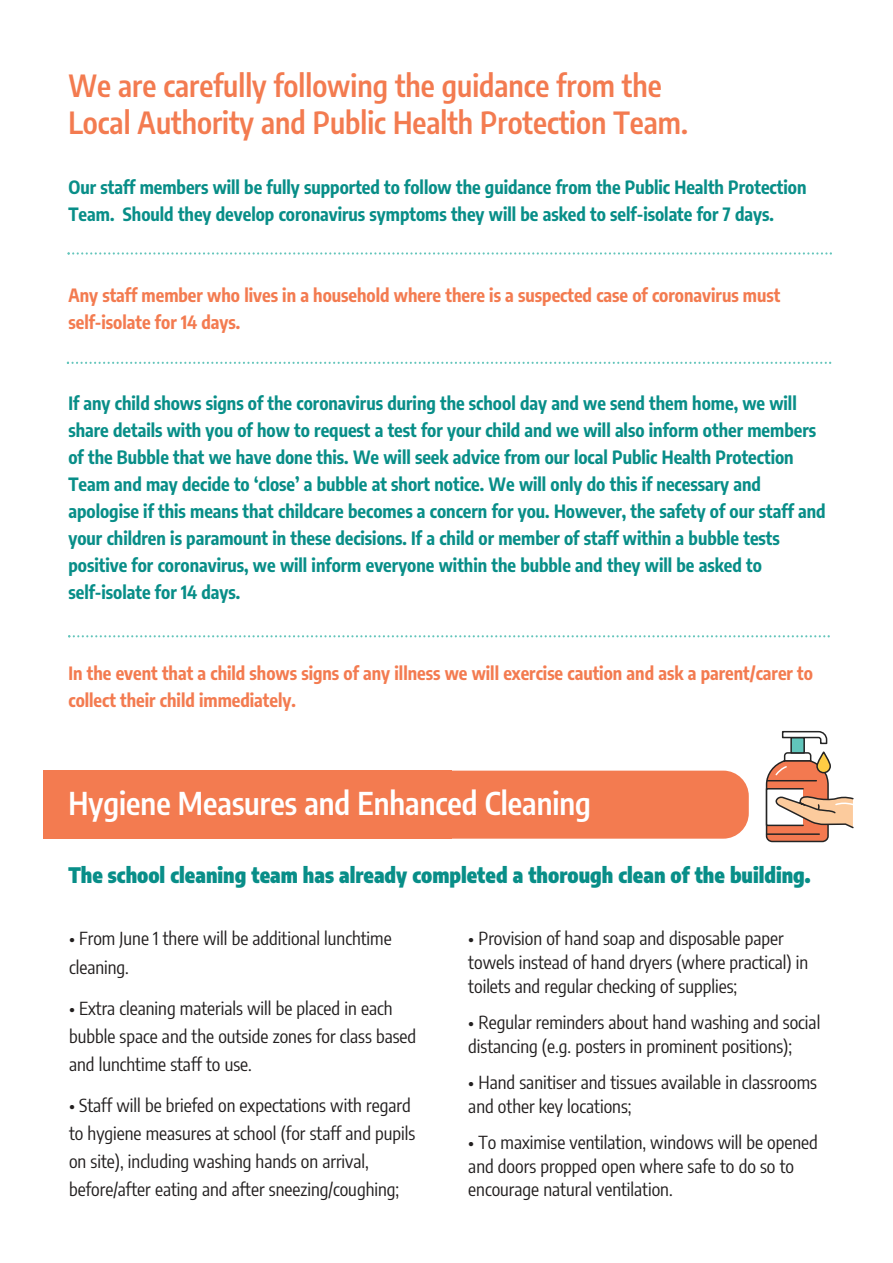
<style>
.page{position:relative;width:893px;height:1263px;background:#fff}
.page>*{position:absolute;margin:0;border:0;box-sizing:border-box;transform-origin:0 0}
.t1{font:600 30.9px "Encode Sans Condensed";color:#fff}
.t2{font:600 30px/37.5px "Encode Sans Condensed";color:#f37b50}
.t3{font:900 21px "Encode Sans Condensed";color:#088e88}
.t4{font:700 18px/27px "Encode Sans Condensed";color:#088e88}
.t5{font:18px/28.2px "Encode Sans Condensed";color:#221f1f}
.t6{font:700 18px/27px "Encode Sans Condensed";color:#f37b50}
</style>
<div class="page">
<div style="left:43px;top:771px;width:408px;height:68px;background:#f37b50"></div>
<div style="left:408px;top:771px;width:341px;height:68px;background:#f37b50;border-radius:26px"></div>
<svg style="left:67px;top:252px;width:765px;height:3px"></svg>
<svg style="left:67px;top:362px;width:764px;height:2px"></svg>
<svg style="left:68px;top:635px;width:762px;height:2px"></svg>
<svg style="left:765px;top:731px;width:89px;height:112px"></svg>
<h2 class="t2" style="left:68px;top:69px;width:621px">We are carefully following the guidance from the<br>Local Authority and Public Health Protection Team.</h2>
<p class="t4" style="left:68px;top:175px;width:739px">Our staff members will be fully supported to follow the guidance from the Public Health Protection<br>Team. Should they develop coronavirus symptoms they will be asked to self-isolate for 7 days.</p>
<p class="t6" style="left:68px;top:283px;width:713px">Any staff member who lives in a household where there is a suspected case of coronavirus must self-isolate for 14 days.</p>
<p class="t4" style="left:68px;top:391px;width:759px">If any child shows signs of the coronavirus during the school day and we send them home, we will share details with you of how to request a test for your child and we will also inform other members of the Bubble that we have done this. We will seek advice from our local Public Health Protection Team and may decide to ‘close’ a bubble at short notice. We will only do this if necessary and apologise if this means that childcare becomes a concern for you. However, the safety of our staff and your children is paramount in these decisions. If a child or member of staff within a bubble tests positive for coronavirus, we will inform everyone within the bubble and they will be asked to self-isolate for 14 days.</p>
<p class="t6" style="left:68px;top:661px;width:746px">In the event that a child shows signs of any illness we will exercise caution and ask a parent/carer to collect their child immediately.</p>
<h1 class="t1" style="left:68px;top:790px;width:524px">Hygiene Measures and Enhanced Cleaning</h1>
<p class="t3" style="left:68px;top:866px;width:744px">The school cleaning team has already completed a thorough clean of the building.</p>
<p class="t5" style="left:69px;top:926px;width:324px">ï From June 1 there will be additional lunchtime cleaning.</p>
<p class="t5" style="left:69px;top:995px;width:349px">ï Extra cleaning materials will be placed in each bubble space and the outside zones for class based and lunchtime staff to use.</p>
<p class="t5" style="left:69px;top:1092px;width:348px">ï Staff will be briefed on expectations with regard to hygiene measures at school (for staff and pupils on site), including washing hands on arrival, before/after eating and after sneezing/coughing;</p>
<p class="t5" style="left:468px;top:928px;width:341px;line-height:23.7px">ï Provision of hand soap and disposable paper towels instead of hand dryers (where practical) in toilets and regular checking of supplies;</p>
<p class="t5" style="left:468px;top:1012px;width:353px;line-height:23.7px">ï Regular reminders about hand washing and social distancing (e.g. posters in prominent positions);</p>
<p class="t5" style="left:468px;top:1072px;width:350px;line-height:23.7px">ï Hand sanitiser and tissues available in classrooms and other key locations;</p>
<p class="t5" style="left:468px;top:1132px;width:351px;line-height:23.7px">ï To maximise ventilation, windows will be opened and doors propped open where safe to do so to encourage natural ventilation.</p>
</div>
